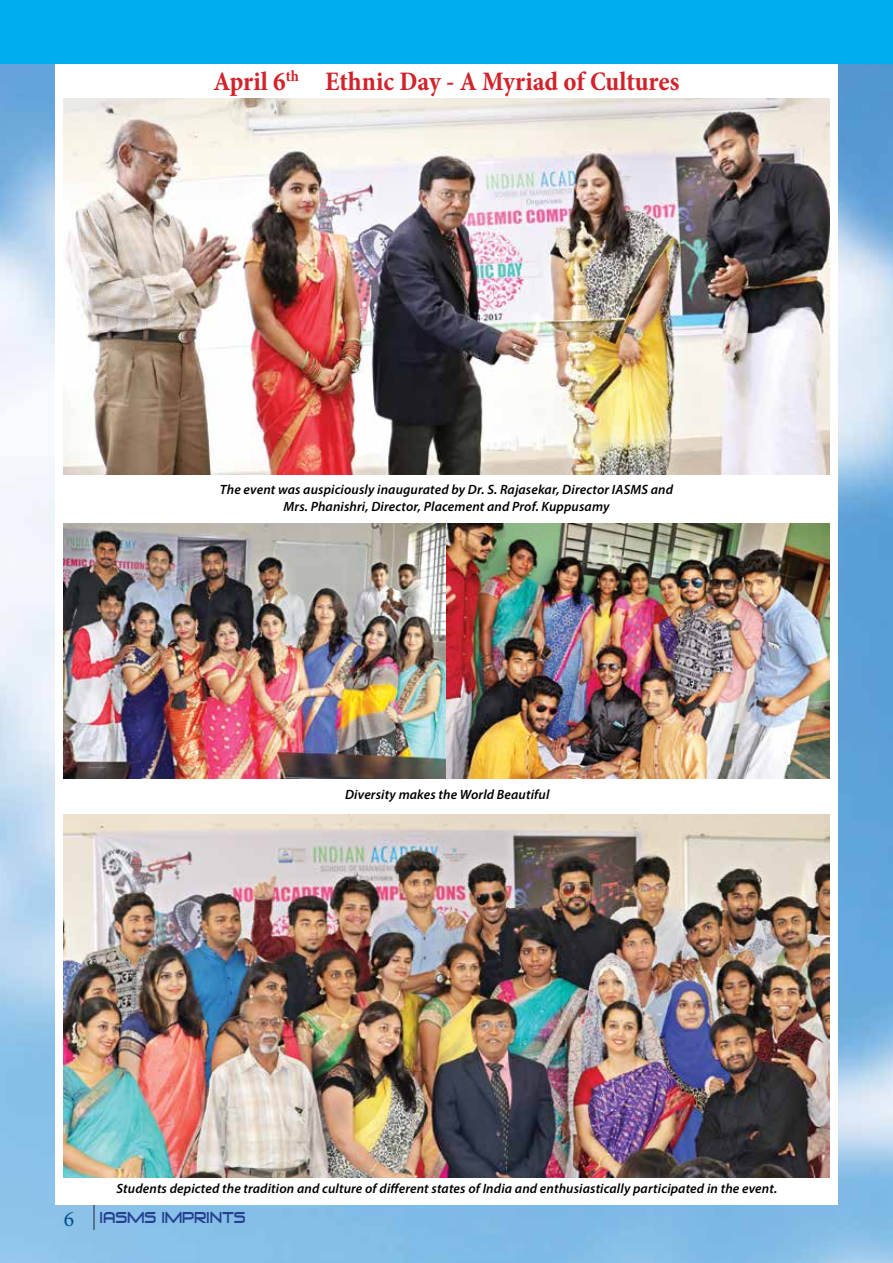
<style>
.page{position:relative;width:893px;height:1263px;background:#fff}
.page>*{position:absolute;margin:0;border:0;box-sizing:border-box;transform-origin:0 0}
.t1{font:700 condensed 27px "Minion Pro";color:#d2232a}
.t2{font:15px "Venus Rising";color:#25408f;scale:.8 1}
.t3{font:italic 600 13.5px/16.2px "Myriad Pro";letter-spacing:.01em;color:#000;text-align:center}
.s1{font-family:"Minion Pro";font-size:21.75px;color:#004e8a}
</style>
<div class="page">
<img style="left:0;top:64px;width:893px;height:1199px">
<div style="left:55px;top:64px;width:783px;height:1141px;background:#fff"></div>
<div style="left:0;top:0;width:893px;height:64px;background:#00aeef"></div>
<svg style="left:93px;top:1205px;width:1px;height:25px"></svg>
<img style="left:64px;top:98px;width:765px;height:377px">
<img style="left:64px;top:815px;width:766px;height:363px">
<img style="left:64px;top:523px;width:766px;height:256px">
<h1 class="t1" style="left:213px;top:63px;width:468px">April 6<sup>th</sup> Ethnic Day - A Myriad of Cultures</h1>
<p class="t3" style="left:220px;top:481px;width:455px">The event was auspiciously inaugurated by Dr. S. Rajasekar, Director IASMS and<br>Mrs. Phanishri, Director, Placement and Prof. Kuppusamy</p>
<p class="t3" style="left:345px;top:786px;width:206px">Diversity makes the World Beautiful</p>
<p class="t3" style="left:117px;top:1180px;width:662px">Students depicted the tradition and culture of different states of India and enthusiastically participated in the event.</p>
<p class="t2" style="left:64px;top:1209px;width:228px"><span class="s1">6</span> IASMS IMPRINTS</p>
</div>
